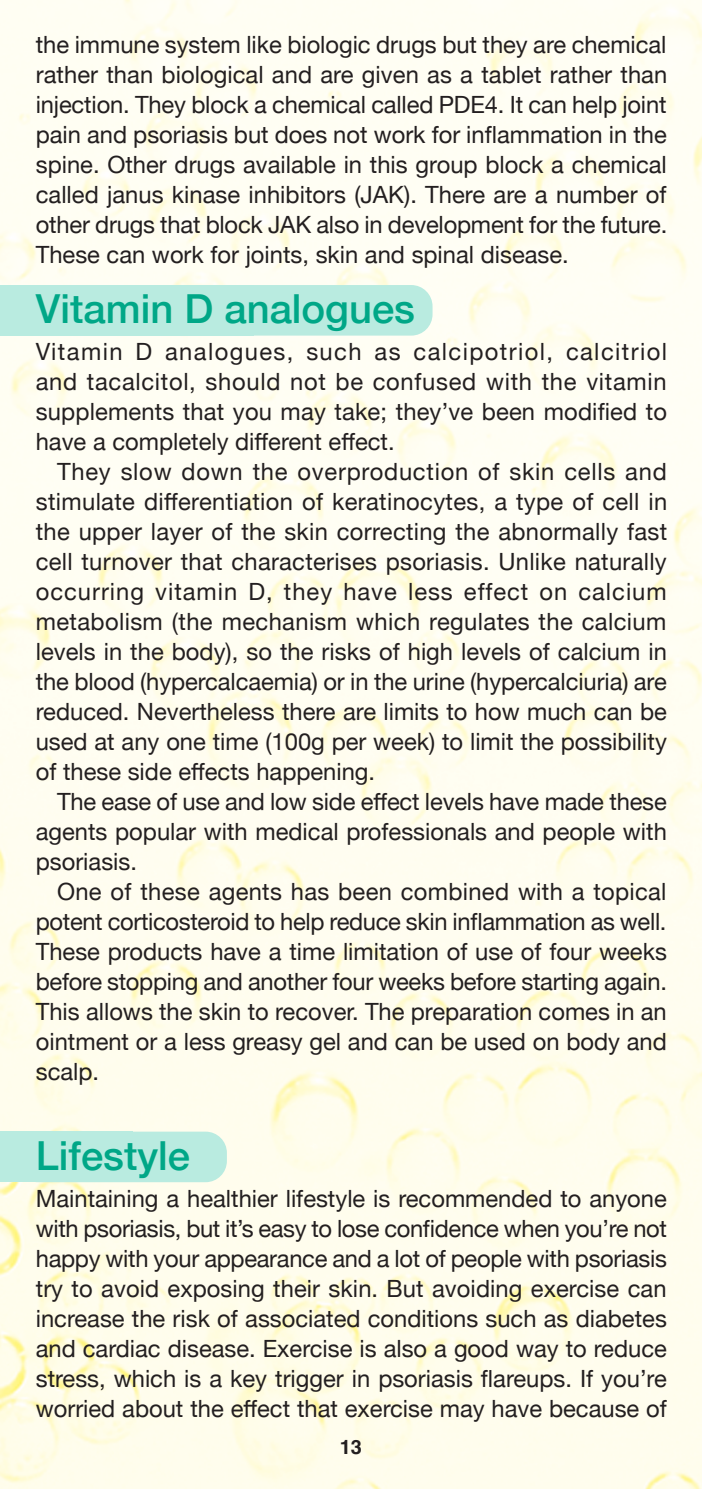
<style>
.page{position:relative;width:702px;height:1489px;background:#fff}
.page>*{position:absolute;margin:0;border:0;box-sizing:border-box;transform-origin:0 0}
.Sub_heads{font:500 40px "Helvetica Neue";color:#00a787}
.Main_Body_text{font:23.75px/30px "Helvetica Neue";color:#231f20;text-align:justify}
.t1{font:700 20px "Helvetica";color:#231f20}
</style>
<div class="page">
<img style="left:0;top:0;width:702px;height:1488px">
<div style="left:17px;top:1131px;width:210px;height:51px;background:#b9ebe0;border-radius:21px"></div>
<div style="left:0;top:1131px;width:133px;height:51px;background:#b9ebe0"></div>
<div style="left:32px;top:285px;width:400px;height:50px;background:#b9ebe0;border-radius:21px"></div>
<div style="left:0;top:285px;width:253px;height:50px;background:#b9ebe0"></div>
<p class="Main_Body_text" style="left:36px;top:31px;width:633px">the immune system like biologic drugs but they are chemical rather than biological and are given as a tablet rather than injection. They block a chemical called PDE4. It can help joint pain and psoriasis but does not work for inflammation in the spine. Other drugs available in this group block a chemical called janus kinase inhibitors (JAK). There are a number of other drugs that block JAK also in development for the future.<br>These can work for joints, skin and spinal disease.</p>
<p class="Sub_heads" style="left:36px;top:276px;width:381px">Vitamin D analogues</p>
<p class="Main_Body_text" style="left:36px;top:338px;width:632px">Vitamin D analogues, such as calcipotriol, calcitriol and tacalcitol, should not be confused with the vitamin supplements that you may take; they’ve been modified to have a completely different effect.</p>
<p class="Main_Body_text" style="left:36px;top:458px;width:633px;text-indent:21px">They slow down the overproduction of skin cells and stimulate differentiation of keratinocytes, a type of cell in the upper layer of the skin correcting the abnormally fast cell turnover that characterises psoriasis. Unlike naturally occurring vitamin D, they have less effect on calcium metabolism (the mechanism which regulates the calcium levels in the body), so the risks of high levels of calcium in the blood (hypercalcaemia) or in the urine (hypercalciuria) are reduced. Nevertheless there are limits to how much can be used at any one time (100g per week) to limit the possibility of these side effects happening.</p>
<p class="Main_Body_text" style="left:36px;top:788px;width:632px;text-indent:21px">The ease of use and low side effect levels have made these agents popular with medical professionals and people with psoriasis.</p>
<p class="Main_Body_text" style="left:36px;top:878px;width:632px;text-indent:21px">One of these agents has been combined with a topical potent corticosteroid to help reduce skin inflammation as well.<br>These products have a time limitation of use of four weeks before stopping and another four weeks before starting again.<br>This allows the skin to recover. The preparation comes in an ointment or a less greasy gel and can be used on body and scalp.</p>
<p class="Sub_heads" style="left:36px;top:1123px;width:156px">Lifestyle</p>
<p class="Main_Body_text" style="left:36px;top:1184px;width:632px">Maintaining a healthier lifestyle is recommended to anyone with psoriasis, but it’s easy to lose confidence when you’re not happy with your appearance and a lot of people with psoriasis try to avoid exposing their skin. But avoiding exercise can increase the risk of associated conditions such as diabetes and cardiac disease. Exercise is also a good way to reduce stress, which is a key trigger in psoriasis flareups. If you’re worried about the effect that exercise may have because of</p>
<p class="t1" style="left:340px;top:1434px;width:24px">13</p>
</div>
